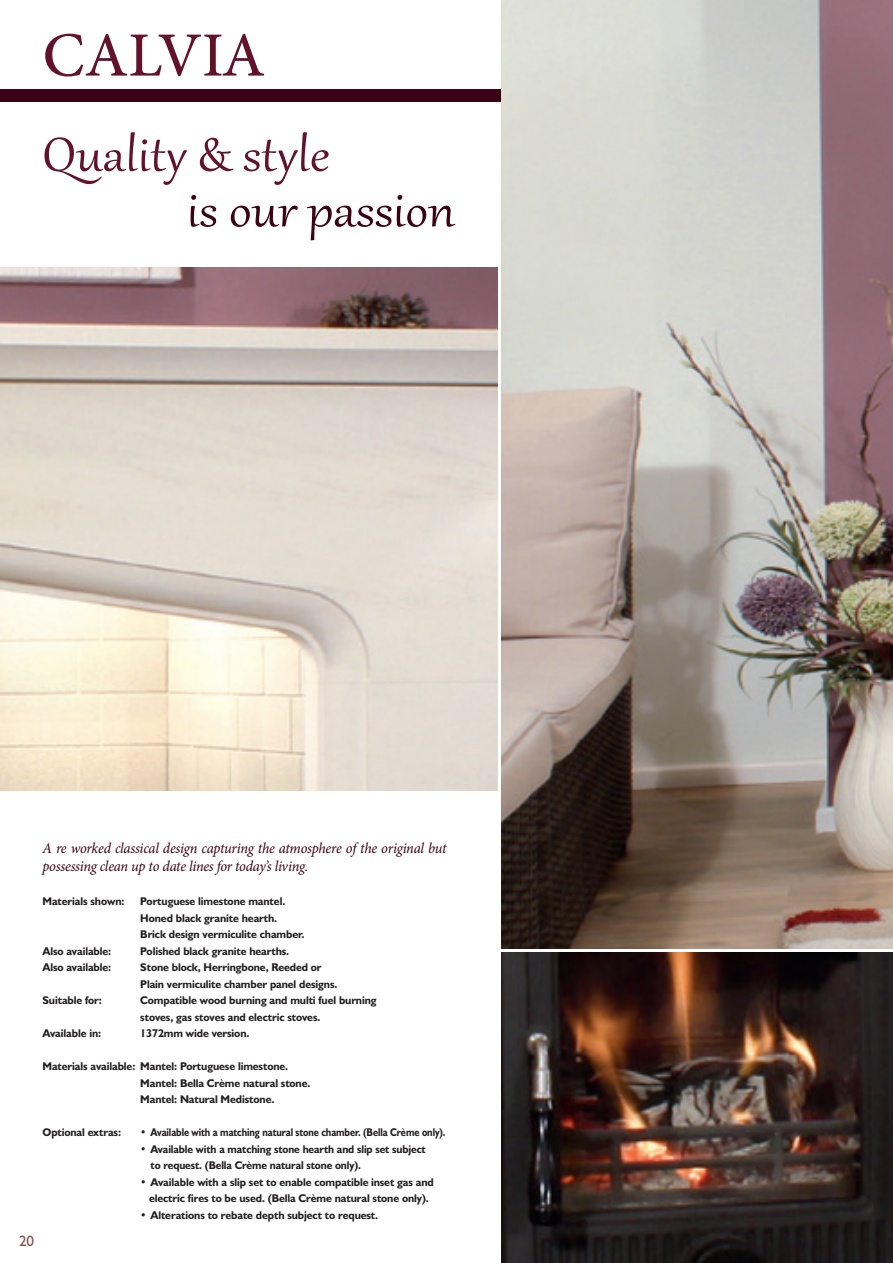
<style>
.page{position:relative;width:893px;height:1263px;background:#fff}
.page>*{position:absolute;margin:0;border:0;box-sizing:border-box;transform-origin:0 0}
.t1{font:500 63px "Minion Pro";color:#62132b}
.t2{font:57.9px "Gabriola";letter-spacing:.005em;color:#62132b;scale:1.09 1}
.t3{font:57.9px "Gabriola";letter-spacing:.005em;color:#3b0115;scale:1.09 1}
.t4{font:italic 15px/18px "Minion Pro";letter-spacing:-.02em;color:#3b0115;scale:.96 1}
.t5{font:15px "Humanist 521 BT";color:#864d52}
.t6{font:700 11.25px "Humanist 521 BT";letter-spacing:-.01em;color:#231f20}
.t7{font:700 11.25px "Humanist 521 BT";letter-spacing:-.01em;color:#231f20;scale:.95 1}
</style>
<div class="page">
<div style="left:0;top:89px;width:893px;height:13px;background:#3b0115"></div>
<img style="left:502px;top:0;width:391px;height:948px">
<img style="left:502px;top:952px;width:391px;height:311px">
<img style="left:0;top:268px;width:497px;height:523px">
<p class="t1" style="left:43px;top:13px;width:224px">CALVIA</p>
<p class="t2" style="left:43px;top:117px;width:265px">Quality &amp; style</p>
<p class="t3" style="left:187px;top:172px;width:248px">is our passion</p>
<p class="t4" style="left:43px;top:839px;width:422px">A re worked classical design capturing the atmosphere of the original but possessing clean up to date lines for today’s living.</p>
<p class="t6" style="left:43px;top:894px;width:83px">Materials shown:</p>
<p class="t6" style="left:140px;top:894px;width:147px">Portuguese limestone mantel.</p>
<p class="t6" style="left:140px;top:911px;width:138px">Honed black granite hearth.</p>
<p class="t6" style="left:140px;top:927px;width:166px">Brick design vermiculite chamber.</p>
<p class="t6" style="left:43px;top:944px;width:70px">Also available:</p>
<p class="t6" style="left:140px;top:944px;width:150px">Polished black granite hearths.</p>
<p class="t6" style="left:43px;top:960px;width:70px">Also available:</p>
<p class="t6" style="left:140px;top:960px;width:183px">Stone block, Herringbone, Reeded or</p>
<p class="t6" style="left:140px;top:977px;width:199px">Plain vermiculite chamber panel designs.</p>
<p class="t6" style="left:43px;top:993px;width:61px">Suitable for:</p>
<p class="t6" style="left:140px;top:993px;width:238px">Compatible wood burning and multi fuel burning</p>
<p class="t6" style="left:140px;top:1010px;width:182px">stoves, gas stoves and electric stoves.</p>
<p class="t6" style="left:43px;top:1026px;width:60px">Available in:</p>
<p class="t6" style="left:140px;top:1026px;width:111px">1372mm wide version.</p>
<p class="t6" style="left:43px;top:1059px;width:247px">Materials available: Mantel: Portuguese limestone.</p>
<p class="t6" style="left:140px;top:1076px;width:172px">Mantel: Bella Crème natural stone.</p>
<p class="t6" style="left:140px;top:1092px;width:136px">Mantel: Natural Medistone.</p>
<p class="t6" style="left:43px;top:1125px;width:80px">Optional extras:</p>
<p class="t7" style="left:140px;top:1125px;width:323px">• Available with a matching natural stone chamber. (Bella Crème only).</p>
<p class="t7" style="left:140px;top:1142px;width:302px">• Available with a matching stone hearth and slip set subject</p>
<p class="t7" style="left:151px;top:1158px;width:223px">to request. (Bella Crème natural stone only).</p>
<p class="t6" style="left:140px;top:1175px;width:295px">• Available with a slip set to enable compatible inset gas and</p>
<p class="t6" style="left:149px;top:1191px;width:281px">electric fires to be used. (Bella Crème natural stone only).</p>
<p class="t6" style="left:140px;top:1208px;width:239px">• Alterations to rebate depth subject to request.</p>
<p class="t5" style="left:19px;top:1232px;width:16px">20</p>
</div>
